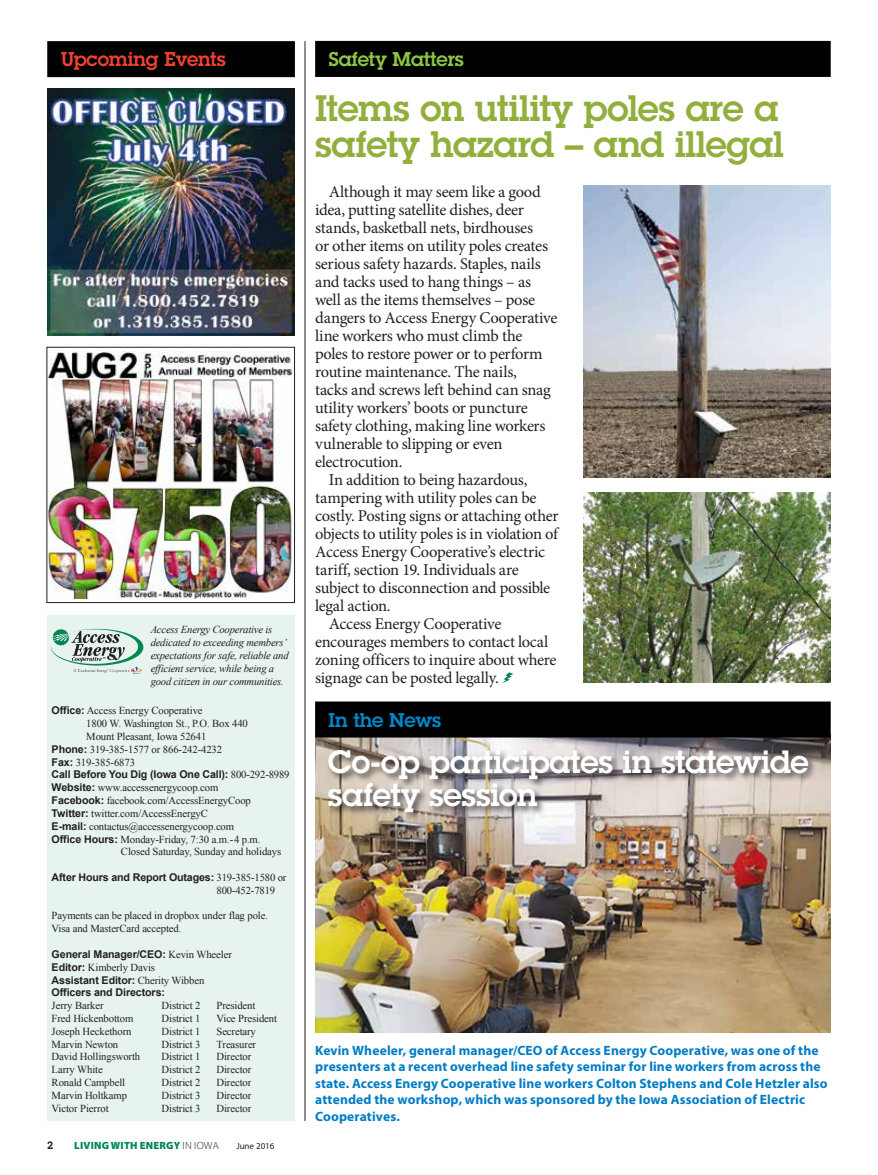
<style>
.page{position:relative;width:878px;height:1175px;background:#fff}
.page>*{position:absolute;margin:0;border:0;box-sizing:border-box;transform-origin:0 0}
.t1{font:600 36px/36px "Lubalin Graph";letter-spacing:-.015em;color:#92af3d}
.t2{font:600 31.5px/33px "Lubalin Graph";letter-spacing:-.01em;color:#fff}
.t3{font:600 19.5px "Lubalin Graph";letter-spacing:-.01em;color:#ef4130}
.t4{font:600 19.5px "Lubalin Graph";letter-spacing:-.01em;color:#8dc63f}
.t5{font:600 19.5px "Lubalin Graph";letter-spacing:-.015em;color:#0086ca}
.t6{font:16.5px "Minion Pro";letter-spacing:-.02em;color:#231f20}
.t7{font:700 13.5px/16.5px "Myriad Pro";letter-spacing:.01em;color:#007dc5}
.t8{font:10.65px/12.8px "Times New Roman";letter-spacing:-.01em;color:#231f20}
.t9{font:700 10.65px/12.8px "Arial";letter-spacing:-.01em;color:#231f20}
.t10{font:italic 10.65px/12.8px "Times New Roman";letter-spacing:-.02em;color:#231f20}
.t11{font:900 10.5px "Myriad Pro";letter-spacing:.02em;color:#008559}
.t12{font:600 10.5px "Lubalin Graph";color:#231f20}
.t13{font:9px "Myriad Pro";color:#231f20}
.s1{font-family:"Arial";font-weight:700}
.s2{font-family:"Times New Roman";font-weight:400}
.s3{font-weight:300;color:#231f20}
</style>
<div class="page">
<img style="left:315px;top:737px;width:515px;height:295px">
<hr style="left:304px;top:41px;width:1px;height:1079px;background:#231f20">
<div style="left:47px;top:615px;width:247px;height:505px;background:#e6f3ee"></div>
<svg style="left:51px;top:629px;width:92px;height:45px"></svg>
<div style="left:47px;top:41px;width:248px;height:36px;background:#000"></div>
<div style="left:315px;top:41px;width:515px;height:36px;background:#000"></div>
<div style="left:315px;top:701px;width:515px;height:36px;background:#000"></div>
<img style="left:47px;top:89px;width:248px;height:246px">
<svg style="left:502px;top:672px;width:11px;height:11px"></svg>
<img style="left:583px;top:185px;width:247px;height:292px">
<img style="left:583px;top:492px;width:247px;height:190px">
<div style="left:326px;top:747px;width:491px;height:75px;background:#231f20;opacity:.75"></div>
<img style="left:48px;top:351px;width:245px;height:248px">
<div style="left:46px;top:347px;width:249px;height:256px;border:1px solid #231f20"></div>
<p class="t3" style="left:61px;top:46px;width:166px">Upcoming Events</p>
<p class="t4" style="left:328px;top:46px;width:137px">Safety Matters</p>
<p class="t10" style="left:151px;top:623px;width:139px">Access Energy Cooperative is dedicated to exceeding members’ expectations for safe, reliable and efficient service, while being a good citizen in our communities.</p>
<p class="t8" style="left:52px;top:704px;width:152px"><span class="s1">Office:</span> Access Energy Cooperative</p>
<p class="t8" style="left:86px;top:717px;width:163px">1800 W. Washington St., P.O. Box 440</p>
<p class="t8" style="left:86px;top:730px;width:122px">Mount Pleasant, Iowa 52641</p>
<p class="t8" style="left:52px;top:742px;width:172px"><span class="s1">Phone:</span> 319-385-1577 or 866-242-4232</p>
<p class="t8" style="left:52px;top:755px;width:85px"><span class="s1">Fax:</span> 319-385-6873</p>
<p class="t9" style="left:52px;top:768px;width:239px">Call Before You Dig (Iowa One Call): <span class="s2">800-292-8989</span></p>
<p class="t8" style="left:52px;top:781px;width:168px"><span class="s1">Website:</span> www.accessenergycoop.com</p>
<p class="t8" style="left:52px;top:794px;width:201px"><span class="s1">Facebook:</span> facebook.com/AccessEnergyCoop</p>
<p class="t8" style="left:52px;top:806px;width:158px"><span class="s1">Twitter:</span> twitter.com/AccessEnergyC</p>
<p class="t8" style="left:52px;top:819px;width:184px"><span class="s1">E-mail:</span> contactus@accessenergycoop.com</p>
<p class="t8" style="left:52px;top:832px;width:210px"><span class="s1">Office Hours:</span> Monday-Friday, 7:30 a.m.-4 p.m.</p>
<p class="t8" style="left:121px;top:845px;width:162px">Closed Saturday, Sunday and holidays</p>
<p class="t9" style="left:52px;top:871px;width:236px">After Hours and Report Outages: <span class="s2">319-385-1580 or</span></p>
<p class="t8" style="left:216px;top:883px;width:60px">800-452-7819</p>
<p class="t8" style="left:52px;top:909px;width:218px">Payments can be placed in dropbox under flag pole.<br>Visa and MasterCard accepted.</p>
<p class="t9" style="left:52px;top:948px;width:182px">General Manager/CEO: <span class="s2">Kevin Wheeler</span></p>
<p class="t8" style="left:52px;top:960px;width:105px"><span class="s1">Editor:</span> Kimberly Davis</p>
<p class="t9" style="left:52px;top:973px;width:154px">Assistant Editor: <span class="s2">Cherity Wibben<br></span>Officers and Directors:</p>
<p class="t8" style="left:52px;top:999px;width:53px">Jerry Barker</p>
<p class="t8" style="left:161px;top:999px;width:41px">District 2</p>
<p class="t8" style="left:216px;top:999px;width:40px">President</p>
<p class="t8" style="left:52px;top:1011px;width:83px">Fred Hickenbottom</p>
<p class="t8" style="left:161px;top:1011px;width:41px">District 1</p>
<p class="t8" style="left:216px;top:1011px;width:62px">Vice President</p>
<p class="t8" style="left:52px;top:1024px;width:81px">Joseph Heckethorn</p>
<p class="t8" style="left:161px;top:1024px;width:41px">District 1</p>
<p class="t8" style="left:216px;top:1024px;width:41px">Secretary</p>
<p class="t8" style="left:52px;top:1037px;width:68px">Marvin Newton</p>
<p class="t8" style="left:161px;top:1037px;width:41px">District 3</p>
<p class="t8" style="left:216px;top:1037px;width:41px">Treasurer</p>
<p class="t8" style="left:52px;top:1050px;width:90px">David Hollingsworth</p>
<p class="t8" style="left:161px;top:1050px;width:41px">District 1</p>
<p class="t8" style="left:216px;top:1050px;width:36px">Director</p>
<p class="t8" style="left:52px;top:1063px;width:53px">Larry White</p>
<p class="t8" style="left:161px;top:1063px;width:41px">District 2</p>
<p class="t8" style="left:216px;top:1063px;width:36px">Director</p>
<p class="t8" style="left:52px;top:1076px;width:75px">Ronald Campbell</p>
<p class="t8" style="left:161px;top:1076px;width:41px">District 2</p>
<p class="t8" style="left:216px;top:1076px;width:36px">Director</p>
<p class="t8" style="left:52px;top:1088px;width:77px">Marvin Holtkamp</p>
<p class="t8" style="left:161px;top:1088px;width:41px">District 3</p>
<p class="t8" style="left:216px;top:1088px;width:36px">Director</p>
<p class="t8" style="left:52px;top:1101px;width:58px">Victor Pierrot</p>
<p class="t8" style="left:161px;top:1101px;width:41px">District 3</p>
<p class="t8" style="left:216px;top:1101px;width:36px">Director</p>
<p class="t12" style="left:47px;top:1138px;width:8px">2</p>
<p class="t11" style="left:74px;top:1139px;width:146px">LIVING WITH ENERGY <span class="s3">IN IOWA</span></p>
<p class="t13" style="left:236px;top:1140px;width:40px">June 2016</p>
<h1 class="t1" style="left:315px;top:89px;width:470px">Items on utility poles are a safety hazard – and illegal</h1>
<p class="t6" style="left:328px;top:181px;width:214px">Although it may seem like a good</p>
<p class="t6" style="left:315px;top:199px;width:210px">idea, putting satellite dishes, deer</p>
<p class="t6" style="left:315px;top:217px;width:219px">stands, basketball nets, birdhouses</p>
<p class="t6" style="left:315px;top:235px;width:234px">or other items on utility poles creates</p>
<p class="t6" style="left:315px;top:253px;width:227px">serious safety hazards. Staples, nails</p>
<p class="t6" style="left:315px;top:271px;width:217px">and tacks used to hang things – as</p>
<p class="t6" style="left:315px;top:289px;width:221px">well as the items themselves – pose</p>
<p class="t6" style="left:315px;top:307px;width:244px">dangers to Access Energy Cooperative</p>
<p class="t6" style="left:315px;top:325px;width:209px">line workers who must climb the</p>
<p class="t6" style="left:315px;top:343px;width:229px">poles to restore power or to perform</p>
<p class="t6" style="left:315px;top:361px;width:203px">routine maintenance. The nails,</p>
<p class="t6" style="left:315px;top:379px;width:237px">tacks and screws left behind can snag</p>
<p class="t6" style="left:315px;top:397px;width:214px">utility workers’ boots or puncture</p>
<p class="t6" style="left:315px;top:415px;width:232px">safety clothing, making line workers</p>
<p class="t6" style="left:315px;top:433px;width:189px">vulnerable to slipping or even</p>
<p class="t6" style="left:315px;top:451px;width:89px">electrocution.</p>
<p class="t6" style="left:328px;top:469px;width:200px">In addition to being hazardous,</p>
<p class="t6" style="left:315px;top:487px;width:223px">tampering with utility poles can be</p>
<p class="t6" style="left:315px;top:505px;width:245px">costly. Posting signs or attaching other</p>
<p class="t6" style="left:315px;top:523px;width:244px">objects to utility poles is in violation of</p>
<p class="t6" style="left:315px;top:541px;width:231px">Access Energy Cooperative’s electric</p>
<p class="t6" style="left:315px;top:559px;width:205px">tariff, section 19. Individuals are</p>
<p class="t6" style="left:315px;top:577px;width:236px">subject to disconnection and possible</p>
<p class="t6" style="left:315px;top:595px;width:77px">legal action.</p>
<p class="t6" style="left:328px;top:613px;width:174px">Access Energy Cooperative</p>
<p class="t6" style="left:315px;top:631px;width:235px">encourages members to contact local</p>
<p class="t6" style="left:315px;top:649px;width:243px">zoning officers to inquire about where</p>
<p class="t6" style="left:315px;top:667px;width:185px">signage can be posted legally.</p>
<p class="t5" style="left:328px;top:707px;width:114px">In the News</p>
<h2 class="t2" style="left:328px;top:744px;width:482px">Co-op participates in statewide safety session</h2>
<p class="t7" style="left:315px;top:1041px;width:514px">Kevin Wheeler, general manager/CEO of Access Energy Cooperative, was one of the presenters at a recent overhead line safety seminar for line workers from across the state. Access Energy Cooperative line workers Colton Stephens and Cole Hetzler also attended the workshop, which was sponsored by the Iowa Association of Electric Cooperatives.</p>
</div>
